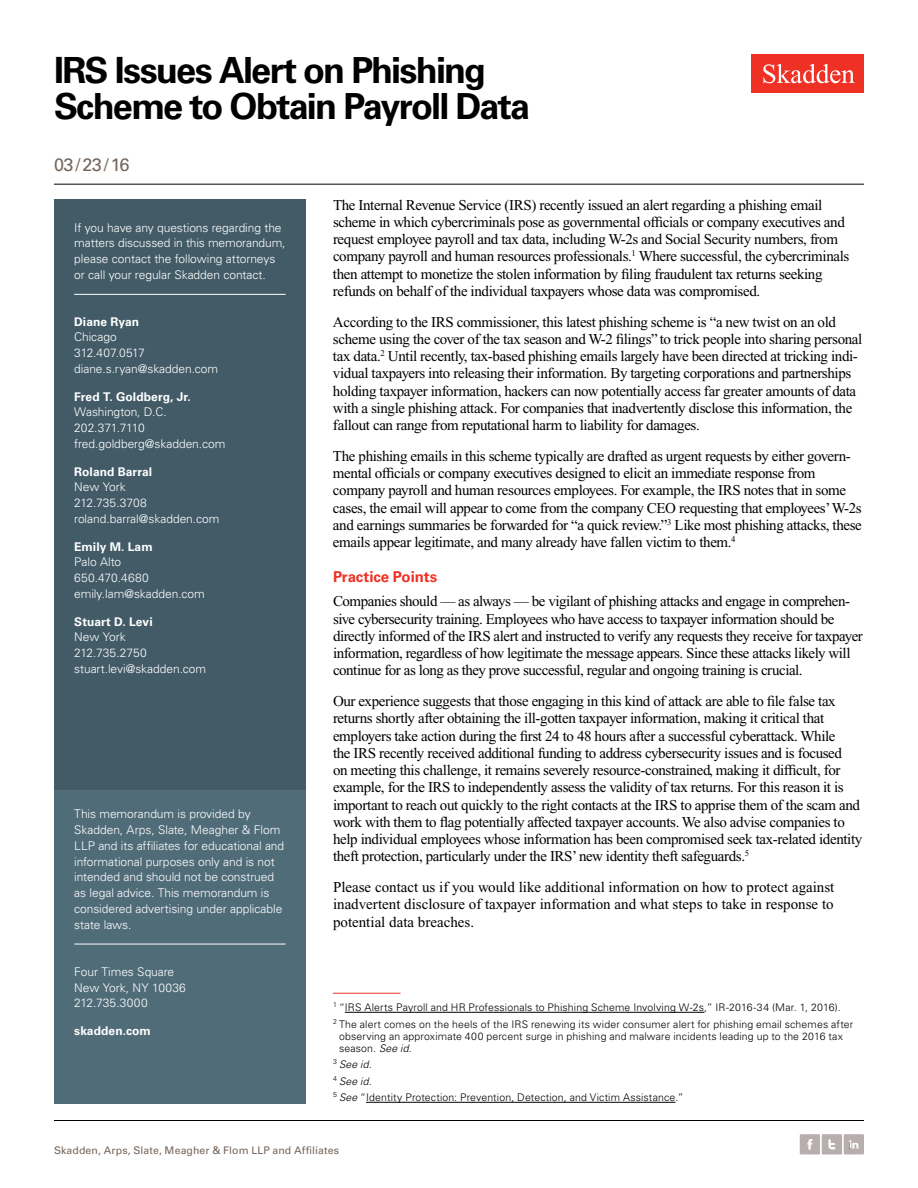
<style>
.page{position:relative;width:918px;height:1188px;background:#fff}
.page>*{position:absolute;margin:0;border:0;box-sizing:border-box;transform-origin:0 0}
.t1{font:700 36px/36px "Univers LT Std";letter-spacing:-.05em;color:#000}
.t2{font:18px "Univers LT Std";color:#74645a}
.t3{font:15px/17.2px "Times New Roman PS Std";letter-spacing:-.025em;color:#000}
.t4{font:700 15px "Univers LT Std";letter-spacing:-.01em;color:#ee3124}
.t5{font:300 12px/15.8px "Univers LT Std";letter-spacing:-.005em;color:#fff}
.t6{font:700 12px "Univers LT Std";letter-spacing:.005em;color:#fff}
.t7{font:300 10.5px/16.5px "Univers LT Std";letter-spacing:.015em;color:#000}
.t8{font:10.5px "Univers LT Std";letter-spacing:.01em;color:#74645a}
.s1{font-style:italic}
</style>
<div class="page">
<div style="left:752px;top:54px;width:112px;height:39px;background:#ee3124"></div>
<svg style="left:763px;top:64px;width:92px;height:19px"></svg>
<div style="left:844px;top:1134px;width:20px;height:20px;background:#b9aeae"></div>
<svg style="left:849px;top:1140px;width:9px;height:9px"></svg>
<div style="left:800px;top:1134px;width:20px;height:20px;background:#b9aeae"></div>
<svg style="left:807px;top:1139px;width:5px;height:11px"></svg>
<div style="left:822px;top:1134px;width:20px;height:20px;background:#b9aeae"></div>
<svg style="left:828px;top:1139px;width:7px;height:10px"></svg>
<div style="left:54px;top:789px;width:252px;height:315px;background:#506c79"></div>
<hr style="left:74px;top:944px;width:212px;height:1px;background:#fff">
<div style="left:54px;top:199px;width:252px;height:590px;background:#425b67"></div>
<hr style="left:74px;top:294px;width:212px;height:1px;background:#fff">
<hr style="left:333px;top:993px;width:67px;height:1px;background:#ee3124">
<hr style="left:345px;top:1012px;width:359px;height:1px;background:#000">
<hr style="left:366px;top:1102px;width:309px;height:1px;background:#000">
<hr style="left:54px;top:1120px;width:810px;height:1px;background:#000">
<hr style="left:54px;top:184px;width:810px;height:1px;background:#000">
<h1 class="t1" style="left:54px;top:53px;width:478px">IRS Issues Alert on Phishing<br>Scheme to Obtain Payroll Data</h1>
<p class="t2" style="left:54px;top:154px;width:77px">03/23/16</p>
<p class="t5" style="left:74px;top:220px;width:213px">If you have any questions regarding the matters discussed in this memorandum, please contact the following attorneys or call your regular Skadden contact.</p>
<p class="t5" style="left:74px;top:225px;width:213px">If you have any questions regarding the matters discussed in this memorandum, please contact the attorneys listed<br>on the last page or call your regular</p>
<p class="t6" style="left:74px;top:314px;width:66px">Diane Ryan</p>
<p class="t5" style="left:74px;top:329px;width:145px">Chicago<br>312.407.0517 diane.s.ryan@skadden.com</p>
<p class="t6" style="left:74px;top:389px;width:118px">Fred T. Goldberg, Jr.</p>
<p class="t5" style="left:74px;top:404px;width:153px">Washington, D.C.<br>202.371.7110 fred.goldberg@skadden.com</p>
<p class="t6" style="left:74px;top:464px;width:79px">Roland Barral</p>
<p class="t5" style="left:74px;top:479px;width:147px">New York<br>212.735.3708 roland.barral@skadden.com</p>
<p class="t6" style="left:74px;top:539px;width:80px">Emily M. Lam</p>
<p class="t5" style="left:74px;top:554px;width:132px">Palo Alto<br>650.470.4680 emily.lam@skadden.com</p>
<p class="t6" style="left:74px;top:614px;width:80px">Stuart D. Levi</p>
<p class="t5" style="left:74px;top:629px;width:133px">New York<br>212.735.2750 stuart.levi@skadden.com</p>
<p class="t5" style="left:74px;top:806px;width:212px">This memorandum is provided by Skadden, Arps, Slate, Meagher &amp; Flom LLP and its affiliates for educational and informational purposes only and is not intended and should not be construed as legal advice. This memorandum is considered advertising under applicable state laws.</p>
<p class="t5" style="left:74px;top:964px;width:113px">Four Times Square<br>New York, NY 10036<br>212.735.3000</p>
<p class="t6" style="left:74px;top:1024px;width:78px">skadden.com</p>
<p class="t3" style="left:333px;top:196px;width:518px">The Internal Revenue Service (IRS) recently issued an alert regarding a phishing email scheme in which cybercriminals pose as governmental officials or company executives and request employee payroll and tax data, including W-2s and Social Security numbers, from company payroll and human resources professionals.<sup>1</sup> Where successful, the cybercriminals then attempt to monetize the stolen information by filing fraudulent tax returns seeking refunds on behalf of the individual taxpayers whose data was compromised.</p>
<p class="t3" style="left:333px;top:313px;width:531px">According to the IRS commissioner, this latest phishing scheme is “a new twist on an old scheme using the cover of the tax season and W-2 filings” to trick people into sharing personal tax data.<sup>2</sup> Until recently, tax-based phishing emails largely have been directed at tricking indi&shy;vidual taxpayers into releasing their information. By targeting corporations and partnerships holding taxpayer information, hackers can now potentially access far greater amounts of data with a single phishing attack. For companies that inadvertently disclose this information, the fallout can range from reputational harm to liability for damages.</p>
<p class="t3" style="left:333px;top:447px;width:530px">The phishing emails in this scheme typically are drafted as urgent requests by either govern&shy;mental officials or company executives designed to elicit an immediate response from company payroll and human resources employees. For example, the IRS notes that in some cases, the email will appear to come from the company CEO requesting that employees’ W-2s and earnings summaries be forwarded for “a quick review.”<sup>3</sup> Like most phishing attacks, these emails appear legitimate, and many already have fallen victim to them.<sup>4</sup></p>
<p class="t4" style="left:333px;top:568px;width:106px">Practice Points</p>
<p class="t3" style="left:333px;top:593px;width:531px">Companies should — as always — be vigilant of phishing attacks and engage in comprehen&shy;sive cybersecurity training. Employees who have access to taxpayer information should be directly informed of the IRS alert and instructed to verify any requests they receive for taxpayer information, regardless of how legitimate the message appears. Since these attacks likely will continue for as long as they prove successful, regular and ongoing training is crucial.</p>
<p class="t3" style="left:333px;top:693px;width:531px">Our experience suggests that those engaging in this kind of attack are able to file false tax returns shortly after obtaining the ill-gotten taxpayer information, making it critical that employers take action during the first 24 to 48 hours after a successful cyberattack. While<br>the IRS recently received additional funding to address cybersecurity issues and is focused<br>on meeting this challenge, it remains severely resource-constrained, making it difficult, for example, for the IRS to independently assess the validity of tax returns. For this reason it is important to reach out quickly to the right contacts at the IRS to apprise them of the scam and work with them to flag potentially affected taxpayer accounts. We also advise companies to help individual employees whose information has been compromised seek tax-related identity theft protection, particularly under the IRS’ new identity theft safeguards.<sup>5</sup></p>
<p class="t3" style="left:333px;top:879px;width:503px;text-align:justify">Please contact us if you would like additional information on how to protect against inadvertent disclosure of taxpayer information and what steps to take in response to potential data breaches.</p>
<p class="t7" style="left:333px;top:999px;width:522px"><sup>1</sup> “IRS Alerts Payroll and HR Professionals to Phishing Scheme Involving W-2s,” IR-2016-34 (Mar. 1, 2016).<br><sup>2</sup> The alert comes on the heels of the IRS renewing its wider consumer alert for phishing email schemes after</p>
<p class="t7" style="left:339px;top:1030px;width:505px;line-height:12px">observing an approximate 400 percent surge in phishing and malware incidents leading up to the 2016 tax season. <span class="s1">See id</span>.</p>
<p class="t7" style="left:333px;top:1056px;width:352px"><sup>3</sup> <span class="s1">See id.<br></span><sup>4</sup> <span class="s1">See id.<br></span><sup>5</sup> <span class="s1">See</span> “Identity Protection: Prevention, Detection, and Victim Assistance.”</p>
<p class="t8" style="left:54px;top:1144px;width:287px">Skadden, Arps, Slate, Meagher &amp; Flom LLP and Affiliates</p>
</div>
